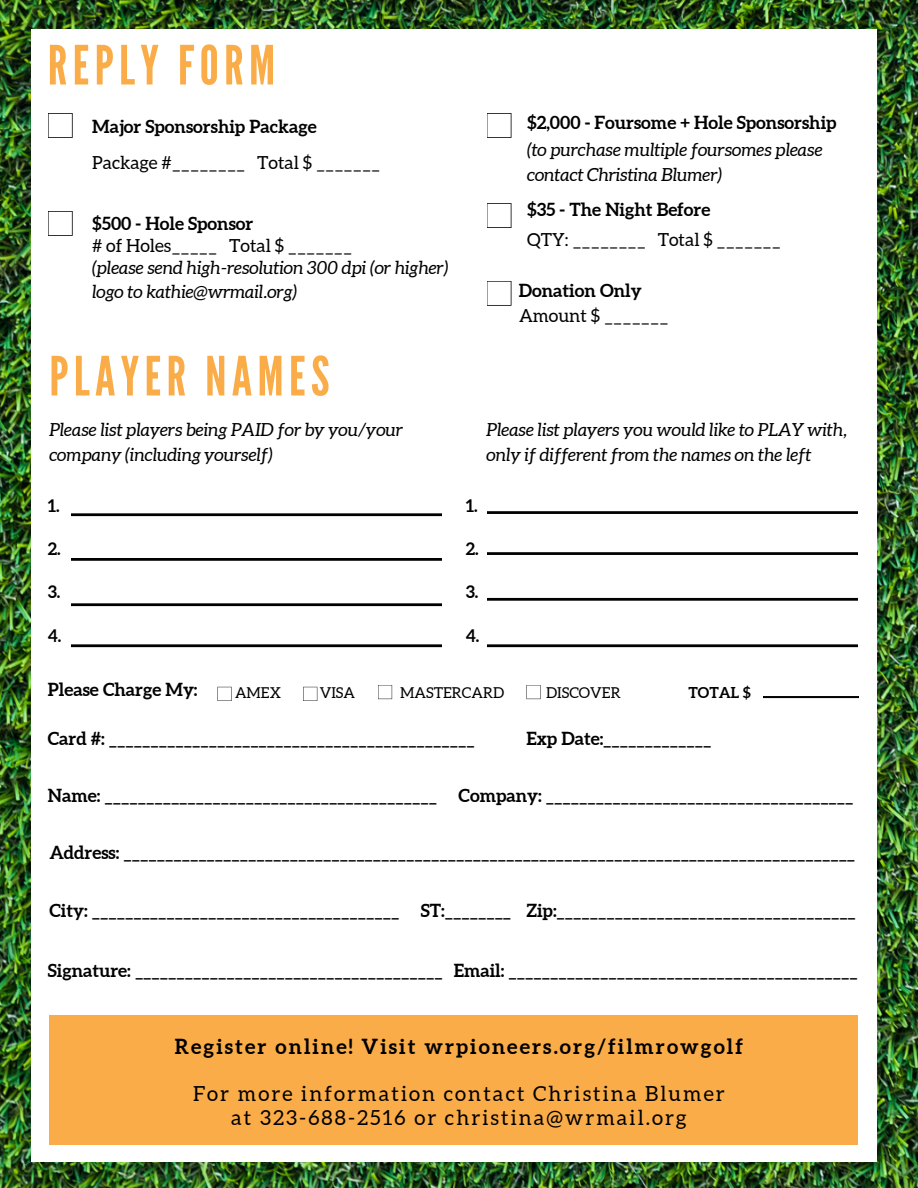
<style>
.page{position:relative;width:918px;height:1188px;background:#fff}
.page>*{position:absolute;margin:0;border:0;box-sizing:border-box;transform-origin:0 0}
.t1{font:54px "League Gothic";letter-spacing:.1em;color:#faac48}
.t2{font:20.7px/23.4px "Aleo";letter-spacing:.1em;color:#000;text-align:center}
.t3{font:700 20.7px "Aleo";letter-spacing:.1em;color:#000}
.t4{font:700 18px "Aleo";color:#000}
.t5{font:italic 18px/24.8px "Aleo";color:#000}
.t6{font:18px "Aleo";color:#000}
.t7{font:700 17.25px "Aleo";color:#000}
.t8{font:15px "Aleo";color:#000}
.t9{font:700 15px "Aleo";color:#000}
</style>
<div class="page">
<img style="left:0;top:0;width:918px;height:1188px">
<div style="left:31px;top:29px;width:845px;height:1132px;background:#fff"></div>
<svg style="left:487px;top:113px;width:24px;height:25px"></svg>
<svg style="left:48px;top:113px;width:25px;height:25px"></svg>
<svg style="left:48px;top:211px;width:25px;height:25px"></svg>
<svg style="left:487px;top:203px;width:24px;height:25px"></svg>
<svg style="left:72px;top:513px;width:370px;height:4px"></svg>
<svg style="left:72px;top:558px;width:370px;height:3px"></svg>
<svg style="left:72px;top:603px;width:370px;height:4px"></svg>
<svg style="left:72px;top:644px;width:370px;height:4px"></svg>
<svg style="left:487px;top:511px;width:371px;height:3px"></svg>
<svg style="left:487px;top:552px;width:371px;height:3px"></svg>
<svg style="left:487px;top:597px;width:371px;height:4px"></svg>
<svg style="left:487px;top:644px;width:371px;height:4px"></svg>
<svg style="left:217px;top:687px;width:15px;height:14px"></svg>
<svg style="left:303px;top:687px;width:14px;height:14px"></svg>
<svg style="left:378px;top:685px;width:14px;height:14px"></svg>
<svg style="left:526px;top:685px;width:15px;height:14px"></svg>
<svg style="left:764px;top:696px;width:94px;height:3px"></svg>
<div style="left:49px;top:1015px;width:809px;height:130px;background:#faac48"></div>
<svg style="left:487px;top:281px;width:24px;height:25px"></svg>
<h1 class="t1" style="left:48px;top:34px;width:229px">REPLY FORM</h1>
<h6 class="t4" style="left:92px;top:116px;width:226px">Major Sponsorship Package</h6>
<h5 class="t6" style="left:92px;top:152px;width:290px">Package #________ Total $ _______</h5>
<h6 class="t4" style="left:92px;top:214px;width:163px">$500 - Hole Sponsor</h6>
<h5 class="t5" style="left:92px;top:255px;width:358px">(please send high-resolution 300 dpi (or higher) logo to kathie@wrmail.org)</h5>
<h6 class="t6" style="left:92px;top:236px;width:262px"># of Holes_____ Total $ _______</h6>
<h6 class="t1" style="left:49px;top:345px;width:282px">PLAYER NAMES</h6>
<h1 class="t4" style="left:527px;top:112px;width:311px">$2,000 - Foursome + Hole Sponsorship</h1>
<h5 class="t5" style="left:527px;top:137px;width:297px">(to purchase multiple foursomes please contact Christina Blumer)</h5>
<h5 class="t4" style="left:527px;top:199px;width:185px">$35 - The Night Before</h5>
<h5 class="t6" style="left:527px;top:230px;width:255px">QTY: ________ Total $ _______</h5>
<h6 class="t4" style="left:519px;top:280px;width:124px">Donation Only</h6>
<h5 class="t6" style="left:519px;top:305px;width:151px">Amount $ _______</h5>
<p class="t5" style="left:49px;top:417px;width:355px">Please list players being PAID for by you/your company (including yourself)</p>
<h5 class="t5" style="left:487px;top:417px;width:362px">Please list players you would like to PLAY with, only if different from the names on the left</h5>
<h6 class="t7" style="left:48px;top:496px;width:13px">1.</h6>
<h6 class="t7" style="left:48px;top:539px;width:14px">2.</h6>
<h6 class="t7" style="left:48px;top:582px;width:14px">3.</h6>
<h6 class="t7" style="left:48px;top:625px;width:15px">4.</h6>
<h6 class="t4" style="left:48px;top:679px;width:151px">Please Charge My:</h6>
<h5 class="t7" style="left:466px;top:496px;width:13px">1.</h5>
<h5 class="t7" style="left:466px;top:539px;width:14px">2.</h5>
<h5 class="t7" style="left:466px;top:582px;width:14px">3.</h5>
<h5 class="t7" style="left:466px;top:625px;width:15px">4.</h5>
<h6 class="t8" style="left:235px;top:684px;width:47px">AMEX</h6>
<h6 class="t8" style="left:320px;top:684px;width:37px">VISA</h6>
<h6 class="t8" style="left:400px;top:684px;width:105px">MASTERCARD</h6>
<h6 class="t8" style="left:546px;top:684px;width:76px">DISCOVER</h6>
<h6 class="t9" style="left:688px;top:684px;width:64px">TOTAL $</h6>
<p class="t4" style="left:48px;top:728px;width:429px">Card #: ____________________________________________</p>
<p class="t4" style="left:526px;top:728px;width:186px">Exp Date:_____________</p>
<h5 class="t4" style="left:48px;top:785px;width:391px">Name: ________________________________________</h5>
<p class="t4" style="left:459px;top:785px;width:397px">Company: _____________________________________</p>
<p class="t4" style="left:49px;top:842px;width:807px">Address: ________________________________________________________________________________________</p>
<p class="t4" style="left:49px;top:900px;width:352px">City: _____________________________________</p>
<p class="t4" style="left:421px;top:900px;width:92px">ST:________</p>
<h5 class="t4" style="left:526px;top:900px;width:331px">Zip:____________________________________</h5>
<p class="t4" style="left:48px;top:960px;width:396px">Signature: _____________________________________</p>
<p class="t4" style="left:454px;top:960px;width:406px">Email: __________________________________________</p>
<h5 class="t3" style="left:175px;top:1035px;width:570px">Register online! Visit wrpioneers.org/filmrowgolf</h5>
<p class="t2" style="left:193px;top:1082px;width:533px">For more information contact Christina Blumer at 323-688-2516 or christina@wrmail.org</p>
</div>
